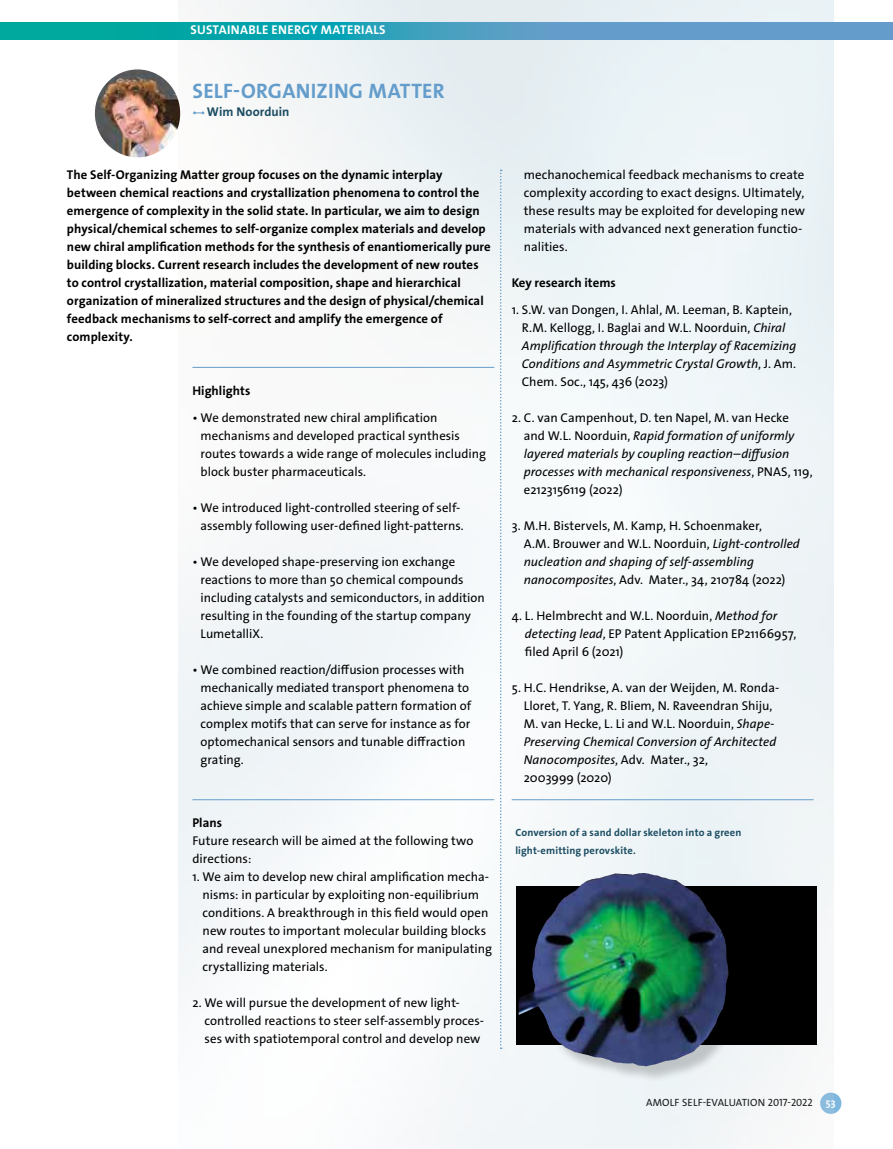
<style>
.page{position:relative;width:893px;height:1149px;background:#fff}
.page>*{position:absolute;margin:0;border:0;box-sizing:border-box;transform-origin:0 0}
.t1{font:700 21px "The Sans Os F";letter-spacing:.01em;color:#649dcb}
.t2{font:12.75px/18px "The Sans Os F";color:#000}
.t3{font:700 12.75px/18px "The Sans Os F";letter-spacing:.005em;color:#000}
.t4{font:italic 12.75px/18px "The Sans Os F";letter-spacing:.005em;color:#000}
.t5{font:700 12.75px "The Sans Os F";letter-spacing:.025em;color:#fff}
.t6{font:700 12.75px "The Sans Os F";letter-spacing:.005em;color:#1c4d63}
.t7{font:700 10.5px/18px "The Sans Os F";letter-spacing:.015em;color:#1c4d63}
.t8{font:10.5px "The Sans Os F";letter-spacing:.01em;color:#000}
.t9{font:700 10.5px "The Sans Os F";color:#fff}
.s1{font-weight:600;font-size:10.5px;color:#649dcb}
.s2{font-style:italic}
.s3{font-style:normal}
</style>
<div class="page">
<svg style="left:820px;top:1092px;width:21px;height:21px"></svg>
<img style="left:179px;top:0;width:654px;height:1148px">
<svg style="left:0;top:23px;width:893px;height:16px;background:#35a1b9"></svg>
<svg style="left:500px;top:169px;width:2px;height:879px"></svg>
<hr style="left:192px;top:367px;width:302px;height:1px;background:#649dcb">
<hr style="left:192px;top:799px;width:302px;height:1px;background:#649dcb">
<hr style="left:512px;top:799px;width:302px;height:1px;background:#649dcb">
<img style="left:96px;top:69px;width:85px;height:89px">
<div style="left:516px;top:885px;width:300px;height:159px;background:#000"></div>
<div style="left:520px;top:875px;width:226px;height:208px;background:#000;opacity:.2"></div>
<img style="left:534px;top:872px;width:108px;height:87px">
<p class="t5" style="left:190px;top:22px;width:197px">SUSTAINABLE ENERGY MATERIALS</p>
<h1 class="t1" style="left:193px;top:77px;width:254px">SELF-ORGANIZING MATTER</h1>
<p class="t6" style="left:192px;top:103px;width:99px"><span class="s1">•–•</span> Wim Noorduin</p>
<p class="t3" style="left:67px;top:165px;width:425px">The Self-Organizing Matter group focuses on the dynamic interplay between chemical reactions and crystallization phenomena to control the emergence of complexity in the solid state. In particular, we aim to design physical/chemical schemes to self-organize complex materials and develop new chiral amplification methods for the synthesis of enantiomerically pure building blocks. Current research includes the development of new routes to control crystallization, material composition, shape and hierarchical organization of mineralized structures and the design of physical/chemical feedback mechanisms to self-correct and amplify the emergence of complexity.</p>
<p class="t3" style="left:192px;top:381px;width:59px">Highlights</p>
<p class="t2" style="left:201px;top:408px;width:287px;text-indent:-8px">• We demonstrated new chiral amplification mechanisms and developed practical synthesis routes towards a wide range of molecules including block buster pharmaceuticals.</p>
<p class="t2" style="left:192px;top:498px;width:273px;text-align:right">• We introduced light-controlled steering of self&shy;assembly following user-defined light-patterns.</p>
<p class="t2" style="left:201px;top:552px;width:286px;text-indent:-8px">• We developed shape-preserving ion exchange reactions to more than 50 chemical compounds including catalysts and semiconductors, in addition resulting in the founding of the startup company LumetalliX.</p>
<p class="t2" style="left:201px;top:660px;width:272px;text-indent:-8px">• We combined reaction/diffusion processes with mechanically mediated transport phenomena to achieve simple and scalable pattern formation of complex motifs that can serve for instance as for optomechanical sensors and tunable diffraction grating.</p>
<p class="t3" style="left:192px;top:813px;width:31px">Plans</p>
<p class="t2" style="left:192px;top:831px;width:282px">Future research will be aimed at the following two directions:</p>
<p class="t2" style="left:203px;top:867px;width:291px;text-indent:-10px">1. We aim to develop new chiral amplification mecha&shy;nisms: in particular by exploiting non-equilibrium conditions. A breakthrough in this field would open new routes to important molecular building blocks and reveal unexplored mechanism for manipulating crystallizing materials.</p>
<p class="t2" style="left:205px;top:993px;width:281px;text-indent:-12px">2. We will pursue the development of new light&shy;controlled reactions to steer self-assembly proces&shy;ses with spatiotemporal control and develop new</p>
<p class="t2" style="left:524px;top:165px;width:283px">mechanochemical feedback mechanisms to create complexity according to exact designs. Ultimately, these results may be exploited for developing new materials with advanced next generation functio&shy;nalities.</p>
<p class="t3" style="left:512px;top:273px;width:106px">Key research items</p>
<p class="t2" style="left:522px;top:300px;width:276px;text-indent:-10px">1. S.W. van Dongen, I. Ahlal, M. Leeman, B. Kaptein, R.M. Kellogg, I. Baglai and W.L. Noorduin, <span class="s2">Chiral Amplification through the Interplay of Racemizing Conditions and Asymmetric Crystal Growth</span>, J. Am.<br>Chem. Soc., 145, 436 (2023)</p>
<p class="t4" style="left:524px;top:408px;width:290px;text-indent:-12px"><span class="s3">2. C. van Campenhout, D. ten Napel, M. van Hecke and W.L. Noorduin,</span> Rapid formation of uniformly layered materials by coupling reaction–diffusion processes with mechanical responsiveness<span class="s3">, PNAS, 119, e2123156119 (2022)</span></p>
<p class="t2" style="left:524px;top:516px;width:278px;text-indent:-12px">3. M.H. Bistervels, M. Kamp, H. Schoenmaker,<br>A.M. Brouwer and W.L. Noorduin, <span class="s2">Light-controlled nucleation and shaping of self-assembling nanocomposites</span>, Adv. Mater., 34, 210784 (2022)</p>
<p class="t2" style="left:525px;top:606px;width:273px;text-indent:-13px">4. L. Helmbrecht and W.L. Noorduin, <span class="s2">Method for detecting lead</span>, EP Patent Application EP21166957, filed April 6 (2021)</p>
<p class="t2" style="left:524px;top:678px;width:257px;text-indent:-12px">5. H.C. Hendrikse, A. van der Weijden, M. Ronda-Lloret, T. Yang, R. Bliem, N. Raveendran Shiju, M. van Hecke, L. Li and W.L. Noorduin, <span class="s2">Shape-Preserving Chemical Conversion of Architected Nanocomposites</span>, Adv. Mater., 32,<br>2003999 (2020)</p>
<p class="t7" style="left:515px;top:823px;width:228px">Conversion of a sand dollar skeleton into a green light-emitting perovskite.</p>
<p class="t8" style="left:646px;top:1095px;width:168px">AMOLF SELF-EVALUATION 2017-2022</p>
<p class="t9" style="left:826px;top:1095px;width:11px">53</p>
</div>
